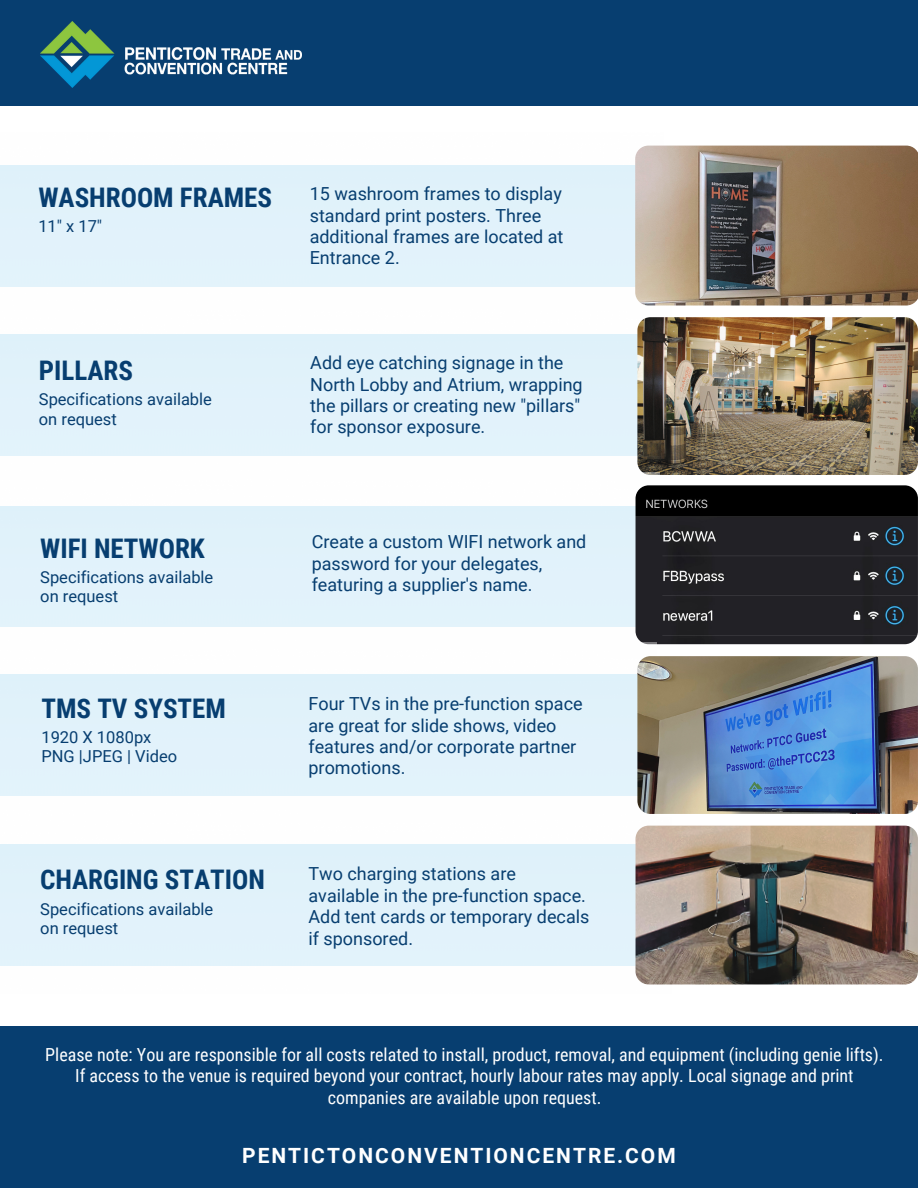
<style>
.page{position:relative;width:918px;height:1188px;background:#fff}
.page>*{position:absolute;margin:0;border:0;box-sizing:border-box;transform-origin:0 0}
.t1{font:700 27px "Roboto Condensed";color:#073e70}
.t2{font:700 21px "Roboto";letter-spacing:.095em;color:#fff}
.t3{font:18px/21.3px "Roboto";color:#073e70}
.t4{font:18px/21.3px "Roboto Condensed";color:#fff;text-align:center}
.t5{font:16.5px "Roboto";color:#073e70}
</style>
<div class="page">
<div style="left:0;top:1026px;width:918px;height:162px;background:#073e70"></div>
<div style="left:0;top:0;width:918px;height:105px;background:#073e70"></div>
<img style="left:40px;top:21px;width:261px;height:67px">
<img style="left:637px;top:317px;width:281px;height:158px;border-radius:13px">
<img style="left:0;top:472px;width:659px;height:173px">
<img style="left:636px;top:485px;width:282px;height:159px;border-radius:13px">
<img style="left:637px;top:656px;width:281px;height:158px;border-radius:13px">
<img style="left:636px;top:826px;width:282px;height:159px;border-radius:13px">
<img style="left:635px;top:146px;width:283px;height:160px">
<p class="t1" style="left:38px;top:182px;width:235px">WASHROOM FRAMES</p>
<p class="t5" style="left:38px;top:216px;width:65px">11" x 17"</p>
<p class="t1" style="left:39px;top:355px;width:96px">PILLARS</p>
<p class="t5" style="left:39px;top:390px;width:175px">Specifications available</p>
<p class="t5" style="left:39px;top:409px;width:79px">on request</p>
<p class="t3" style="left:310px;top:184px;width:255px">15 washroom frames to display standard print posters. Three additional frames are located at<br>Entrance 2.</p>
<p class="t3" style="left:310px;top:352px;width:274px">Add eye catching signage in the<br>North Lobby and Atrium, wrapping the pillars or creating new "pillars" for sponsor exposure.</p>
<p class="t1" style="left:40px;top:533px;width:166px">WIFI NETWORK</p>
<p class="t5" style="left:40px;top:568px;width:175px">Specifications available</p>
<p class="t5" style="left:40px;top:587px;width:79px">on request</p>
<p class="t1" style="left:41px;top:693px;width:186px">TMS TV SYSTEM</p>
<p class="t5" style="left:41px;top:727px;width:111px">1920 X 1080px</p>
<p class="t5" style="left:41px;top:746px;width:137px">PNG |JPEG | Video</p>
<p class="t1" style="left:40px;top:864px;width:226px">CHARGING STATION</p>
<p class="t5" style="left:40px;top:900px;width:175px">Specifications available</p>
<p class="t5" style="left:40px;top:919px;width:79px">on request</p>
<p class="t3" style="left:312px;top:531px;width:276px">Create a custom WIFI network and password for your delegates, featuring a supplier's name.</p>
<p class="t3" style="left:309px;top:693px;width:276px">Four TVs in the pre-function space are great for slide shows, video features and/or corporate partner promotions.</p>
<p class="t3" style="left:309px;top:864px;width:282px">Two charging stations are available in the pre-function space.<br>Add tent cards or temporary decals if sponsored.</p>
<p class="t4" style="left:45px;top:1044px;width:840px">Please note: You are responsible for all costs related to install, product, removal, and equipment (including genie lifts).<br>If access to the venue is required beyond your contract, hourly labour rates may apply. Local signage and print companies are available upon request.</p>
<p class="t2" style="left:242px;top:1144px;width:435px">PENTICTONCONVENTIONCENTRE.COM</p>
</div>
